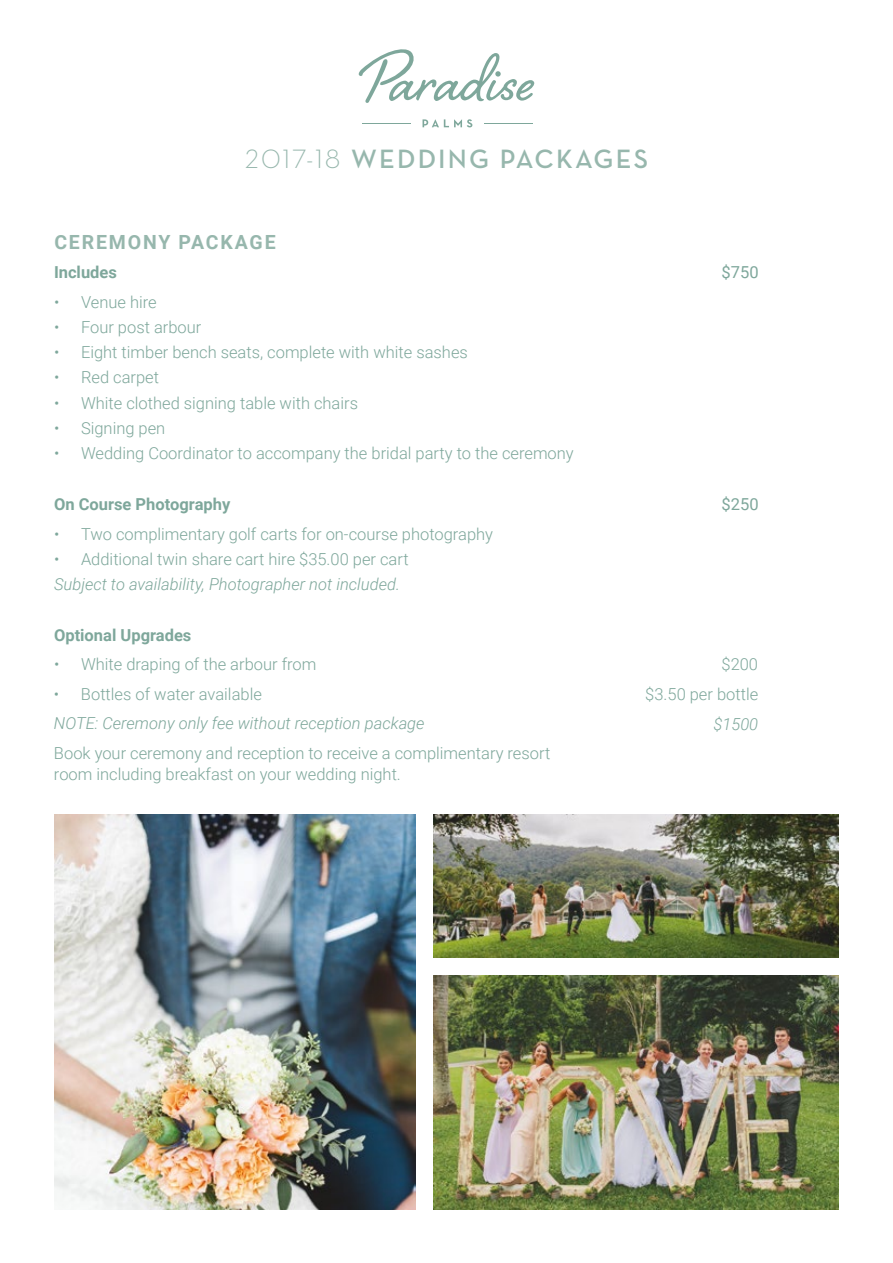
<style>
.page{position:relative;width:893px;height:1263px;background:#fff}
.page>*{position:absolute;margin:0;border:0;box-sizing:border-box;transform-origin:0 0}
.t1{font:600 27px "Neutra Text";letter-spacing:.08em;color:#97b7ad}
.t2{font:700 19.5px "Roboto";letter-spacing:.095em;color:#97b7ad}
.t3{font:300 16.5px/21px "Roboto";color:#7ea79b}
.t4{font:italic 300 16.5px "Roboto";color:#7ea79b}
.t5{font:700 16.5px "Roboto";color:#7ea79b}
.t6{font:16.5px "Roboto";color:#7ea79b}
.s1{font-family:"Neutra Text Light Alt";font-weight:400}
</style>
<div class="page">
<svg style="left:423px;top:119px;width:49px;height:8px"></svg>
<hr style="left:484px;top:123px;width:49px;height:1px;background:#7ea79b">
<hr style="left:362px;top:123px;width:49px;height:1px;background:#7ea79b">
<svg style="left:358px;top:49px;width:176px;height:54px"></svg>
<img style="left:434px;top:976px;width:405px;height:234px">
<img style="left:54px;top:814px;width:361px;height:396px">
<img style="left:434px;top:814px;width:405px;height:143px">
<h1 class="t1" style="left:245px;top:142px;width:405px"><span class="s1">2017-18</span> WEDDING PACKAGES</h1>
<p class="t2" style="left:54px;top:228px;width:223px">CEREMONY PACKAGE</p>
<p class="t5" style="left:54px;top:261px;width:64px">Includes</p>
<p class="t6" style="left:722px;top:261px;width:39px">$750</p>
<p class="t3" style="left:54px;top:291px;width:104px">• Venue hire</p>
<p class="t3" style="left:54px;top:316px;width:149px">• Four post arbour</p>
<p class="t3" style="left:54px;top:341px;width:415px">• Eight timber bench seats, complete with white sashes</p>
<p class="t3" style="left:54px;top:366px;width:107px">• Red carpet</p>
<p class="t3" style="left:54px;top:391px;width:306px">• White clothed signing table with chairs</p>
<p class="t3" style="left:54px;top:417px;width:113px">• Signing pen</p>
<p class="t3" style="left:54px;top:442px;width:521px">• Wedding Coordinator to accompany the bridal party to the ceremony</p>
<p class="t5" style="left:54px;top:493px;width:178px">On Course Photography</p>
<p class="t6" style="left:722px;top:493px;width:39px">$250</p>
<p class="t3" style="left:54px;top:523px;width:441px">• Two complimentary golf carts for on-course photography</p>
<p class="t3" style="left:54px;top:548px;width:356px">• Additional twin share cart hire $35.00 per cart</p>
<p class="t4" style="left:54px;top:573px;width:347px">Subject to availability, Photographer not included.</p>
<p class="t5" style="left:54px;top:623px;width:139px">Optional Upgrades</p>
<p class="t3" style="left:54px;top:653px;width:264px">• White draping of the arbour from</p>
<p class="t3" style="left:721px;top:653px;width:38px">$200</p>
<p class="t3" style="left:54px;top:683px;width:209px">• Bottles of water available</p>
<p class="t4" style="left:54px;top:712px;width:372px">NOTE: Ceremony only fee without reception package</p>
<p class="t3" style="left:54px;top:742px;width:498px">Book your ceremony and reception to receive a complimentary resort room including breakfast on your wedding night.</p>
<p class="t3" style="left:645px;top:683px;width:114px">$3.50 per bottle</p>
<p class="t4" style="left:713px;top:713px;width:46px">$1500</p>
</div>
